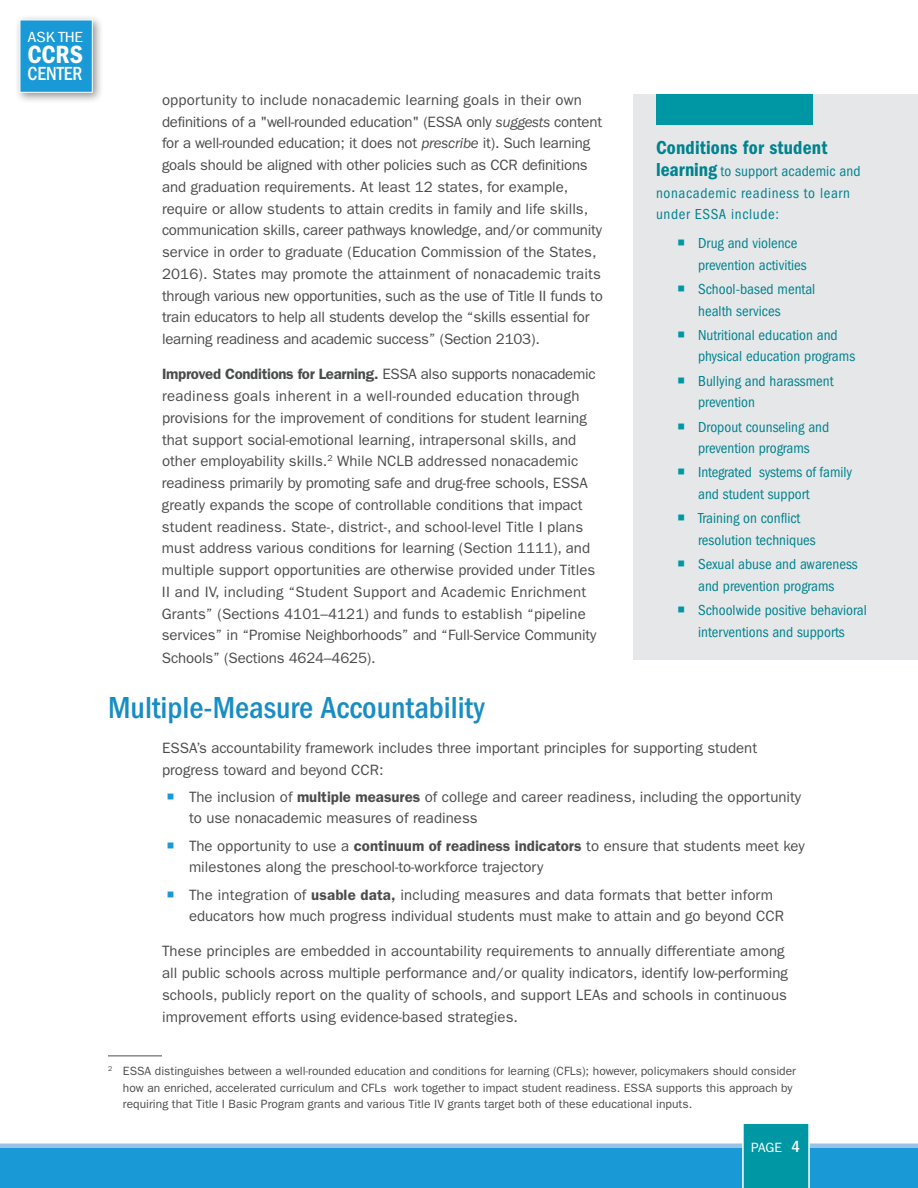
<style>
.page{position:relative;width:918px;height:1188px;background:#fff}
.page>*{position:absolute;margin:0;border:0;box-sizing:border-box;transform-origin:0 0}
.t1{font:500 condensed 31.5px "ITC Franklin Gothic Std";color:#178dc5}
.t2{font:25.8px "ITC Franklin Gothic Std Dm Cd";color:#fff}
.t3{font:500 condensed 19.65px "ITC Franklin Gothic Std";color:#fff;scale:.96 1}
.t4{font:19.5px "ITC Franklin Gothic Std Dm Cd";letter-spacing:.01em;color:#00838e}
.t5{font:condensed 15.15px "ITC Franklin Gothic Std";letter-spacing:-.01em;color:#fff;scale:1.21 1}
.t6{font:15px/21.8px "ITC Franklin Gothic Std";color:#4b4c4d}
.t7{font:condensed 15px/21.8px "ITC Franklin Gothic Std";color:#00838e}
.t8{font:condensed 15px/21.8px "ITC Franklin Gothic Std";letter-spacing:.04em;color:#00838e}
.t9{font:13.5px "ITC Franklin Gothic Std";color:#fff}
.t10{font:12px/16.5px "ITC Franklin Gothic Std";color:#4b4c4d}
.s1{font-style:italic}
.s2{font-weight:600}
.s3{color:#1999d6}
.s4{font-family:"ITC Franklin Gothic Std Dm Cd";font-stretch:normal;font-size:19.5px}
.s5{color:#0097a4}
.s6{font-weight:500;font-stretch:condensed;font-size:16.5px}
</style>
<div class="page">
<div style="left:0;top:1147px;width:918px;height:41px;background:#1999d6"></div>
<hr style="left:0;top:1144px;width:918px;height:4px;background:#98c2e7">
<div style="left:742px;top:1124px;width:68px;height:64px;background:#0097a4"></div>
<div style="left:15px;top:15px;width:89px;height:89px;background:#231f20;opacity:.48"></div>
<div style="left:20px;top:20px;width:73px;height:73px;background:#1999d6;border:1px solid #fff"></div>
<hr style="left:108px;top:1056px;width:54px;height:1px;background:#4b4c4d">
<div style="left:633px;top:94px;width:285px;height:566px;background:#e6e7e9"></div>
<div style="left:656px;top:94px;width:156px;height:31px;background:#0097a4"></div>
<p class="t5" style="left:27px;top:29px;width:47px">ASK THE</p>
<h2 class="t2" style="left:27px;top:39px;width:57px">CCRS</h2>
<h3 class="t3" style="left:27px;top:62px;width:59px">CENTER</h3>
<p class="t6" style="left:162px;top:89px;width:442px">opportunity to include nonacademic learning goals in their own definitions of a "well-rounded education" (ESSA only <span class="s1">suggests</span> content for a well-rounded education; it does not <span class="s1">prescribe</span> it). Such learning goals should be aligned with other policies such as CCR definitions and graduation requirements. At least 12 states, for example, require or allow students to attain credits in family and life skills, communication skills, career pathways knowledge, and/or community service in order to graduate (Education Commission of the States, 2016). States may promote the attainment of nonacademic traits through various new opportunities, such as the use of Title II funds to train educators to help all students develop the “skills essential for learning readiness and academic success” (Section 2103).</p>
<p class="t6" style="left:162px;top:363px;width:436px"><span class="s2">Improved Conditions for Learning.</span> ESSA also supports nonacademic readiness goals inherent in a well-rounded education through provisions for the improvement of conditions for student learning that support social-emotional learning, intrapersonal skills, and other employability skills.<sup>2</sup> While NCLB addressed nonacademic readiness primarily by promoting safe and drug-free schools, ESSA greatly expands the scope of controllable conditions that impact student readiness. State-, district-, and school-level Title I plans must address various conditions for learning (Section 1111), and multiple support opportunities are otherwise provided under Titles II and IV, including “Student Support and Academic Enrichment Grants” (Sections 4101–4121) and funds to establish “pipeline services” in “Promise Neighborhoods” and “Full-Service Community Schools” (Sections 4624–4625).</p>
<h1 class="t1" style="left:108px;top:689px;width:378px">Multiple-Measure Accountability</h1>
<p class="t6" style="left:162px;top:737px;width:597px">ESSA’s accountability framework includes three important principles for supporting student progress toward and beyond CCR:</p>
<p class="t6" style="left:189px;top:787px;width:614px;line-height:21px;text-indent:-22px"><span class="s3">○</span> The inclusion of <span class="s2">multiple measures</span> of college and career readiness, including the opportunity to use nonacademic measures of readiness</p>
<p class="t6" style="left:189px;top:836px;width:617px;line-height:21px;text-indent:-22px"><span class="s3">○</span> The opportunity to use a <span class="s2">continuum of readiness indicators</span> to ensure that students meet key milestones along the preschool-to-workforce trajectory</p>
<p class="t6" style="left:189px;top:884px;width:597px;line-height:21px;text-indent:-22px"><span class="s3">○</span> The integration of <span class="s2">usable data,</span> including measures and data formats that better inform educators how much progress individual students must make to attain and go beyond CCR</p>
<p class="t6" style="left:162px;top:940px;width:628px">These principles are embedded in accountability requirements to annually differentiate among all public schools across multiple performance and/or quality indicators, identify low-performing schools, publicly report on the quality of schools, and support LEAs and schools in continuous improvement efforts using evidence-based strategies.</p>
<h3 class="t4" style="left:656px;top:136px;width:173px">Conditions for student</h3>
<p class="t8" style="left:656px;top:160px;width:206px"><span class="s4">learning</span> to support academic and nonacademic readiness to learn under ESSA include:</p>
<p class="t7" style="left:698px;top:232px;width:110px;text-indent:-21px"><span class="s5">○</span> Drug and violence prevention activities</p>
<p class="t7" style="left:698px;top:278px;width:119px;text-indent:-21px"><span class="s5">○</span> School-based mental health services</p>
<p class="t7" style="left:698px;top:324px;width:159px;text-indent:-21px"><span class="s5">○</span> Nutritional education and physical education programs</p>
<p class="t7" style="left:698px;top:370px;width:137px;text-indent:-21px"><span class="s5">○</span> Bullying and harassment prevention</p>
<p class="t7" style="left:677px;top:416px;width:154px;text-align:center"><span class="s5">○</span> Dropout counseling and prevention programs</p>
<p class="t7" style="left:698px;top:462px;width:156px;text-indent:-21px"><span class="s5">○</span> Integrated systems of family and student support</p>
<p class="t7" style="left:698px;top:508px;width:119px;text-indent:-21px"><span class="s5">○</span> Training on conflict resolution techniques</p>
<p class="t7" style="left:677px;top:554px;width:182px;text-align:center"><span class="s5">○</span> Sexual abuse and awareness and prevention programs</p>
<p class="t7" style="left:677px;top:600px;width:191px;text-align:center"><span class="s5">○</span> Schoolwide positive behavioral interventions and supports</p>
<p class="t10" style="left:123px;top:1063px;width:675px;text-indent:-15px"><sup>2</sup> ESSA distinguishes between a well-rounded education and conditions for learning (CFLs); however, policymakers should consider how an enriched, accelerated curriculum and CFLs work together to impact student readiness. ESSA supports this approach by requiring that Title I Basic Program grants and various Title IV grants target both of these educational inputs.</p>
<p class="t9" style="left:751px;top:1140px;width:50px">PAGE <span class="s6">4</span></p>
</div>
